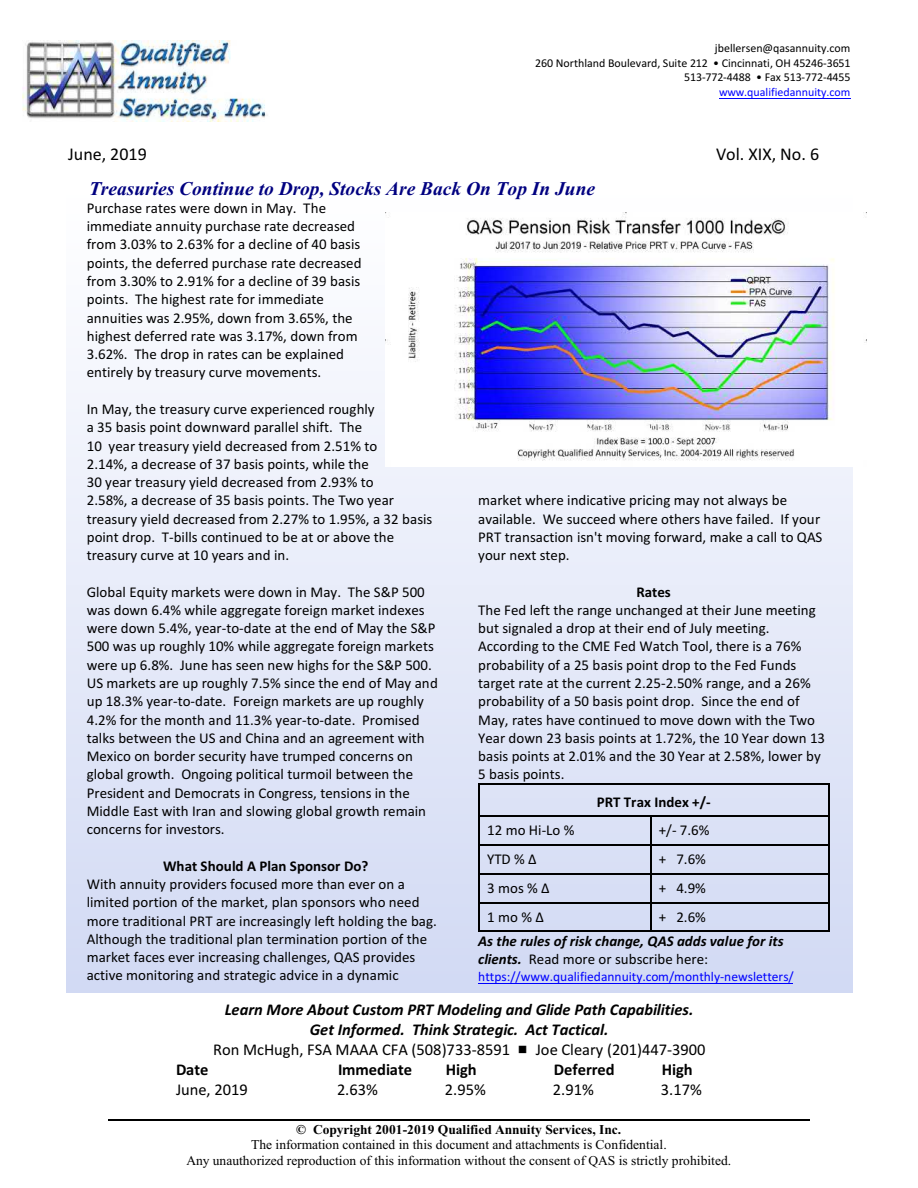
<style>
.page{position:relative;width:918px;height:1188px;background:#fff}
.page>*{position:absolute;margin:0;border:0;box-sizing:border-box;transform-origin:0 0}
.t1{font:italic 700 19.5px "Times New Roman";color:#000080}
.t2{font:18px "Calibri";color:#000}
.t3{font:italic 700 16.5px/20px "Calibri";color:#000;text-align:center}
.t4{font:16.5px "Calibri";color:#000}
.t5{font:700 16.5px "Calibri";letter-spacing:-.005em;color:#000}
.t6{font:15px/18.3px "Calibri";color:#000}
.t7{font:italic 700 15px/18.1px "Calibri";color:#000}
.t8{font:700 15px "Calibri";color:#000}
.t9{font:13.5px/15.5px "Times New Roman";color:#000;text-align:center}
.t10{font:13.5px "Calibri";color:#00f}
.t11{font:700 13.5px "Times New Roman";color:#000}
.t12{font:12px/14.7px "Calibri";color:#000;text-align:right}
.t13{font:12px "Calibri";color:#00f}
.s1{font-weight:400;font-style:normal}
</style>
<div class="page">
<img style="left:23px;top:41px;width:245px;height:81px">
<hr style="left:719px;top:98px;width:131px;height:1px;background:#00f">
<img style="left:67px;top:371px;width:786px;height:622px">
<hr style="left:478px;top:784px;width:2px;height:31px;background:#000">
<hr style="left:828px;top:784px;width:1px;height:31px;background:#000">
<hr style="left:478px;top:784px;width:351px;height:1px;background:#000">
<hr style="left:478px;top:815px;width:2px;height:29px;background:#000">
<hr style="left:478px;top:815px;width:172px;height:1px;background:#000">
<hr style="left:650px;top:815px;width:179px;height:1px;background:#000">
<hr style="left:478px;top:844px;width:2px;height:29px;background:#000">
<hr style="left:478px;top:844px;width:172px;height:1px;background:#000">
<hr style="left:650px;top:844px;width:179px;height:1px;background:#000">
<hr style="left:478px;top:873px;width:2px;height:29px;background:#000">
<hr style="left:478px;top:873px;width:172px;height:1px;background:#000">
<hr style="left:650px;top:873px;width:179px;height:1px;background:#000">
<hr style="left:478px;top:902px;width:2px;height:29px;background:#000">
<hr style="left:478px;top:902px;width:172px;height:2px;background:#000">
<hr style="left:478px;top:930px;width:172px;height:1px;background:#000">
<svg style="left:650px;top:816px;width:1px;height:114px"></svg>
<svg style="left:828px;top:816px;width:1px;height:114px"></svg>
<hr style="left:650px;top:902px;width:179px;height:2px;background:#000">
<hr style="left:650px;top:930px;width:179px;height:1px;background:#000">
<img style="left:385px;top:212px;width:482px;height:254px">
<hr style="left:478px;top:983px;width:315px;height:1px;background:#00f">
<hr style="left:108px;top:1120px;width:702px;height:1px;background:#000">
<p class="t12" style="left:535px;top:41px;width:317px">jbellersen@qasannuity.com<br>260 Northland Boulevard, Suite 212 • Cincinnati, OH 45246-3651<br>513-772-4488 • Fax 513-772-4455</p>
<p class="t13" style="left:719px;top:87px;width:133px">www.qualifiedannuity.com</p>
<p class="t2" style="left:68px;top:147px;width:80px">June, 2019</p>
<p class="t2" style="left:716px;top:147px;width:105px">Vol. XIX, No. 6</p>
<h1 class="t1" style="left:89px;top:181px;width:508px">Treasuries Continue to Drop, Stocks Are Back On Top In June</h1>
<p class="t6" style="left:87px;top:200px;width:276px">Purchase rates were down in May. The immediate annuity purchase rate decreased from 3.03% to 2.63% for a decline of 40 basis points, the deferred purchase rate decreased from 3.30% to 2.91% for a decline of 39 basis points. The highest rate for immediate annuities was 2.95%, down from 3.65%, the highest deferred rate was 3.17%, down from 3.62%. The drop in rates can be explained entirely by treasury curve movements.</p>
<p class="t6" style="left:87px;top:401px;width:347px">In May, the treasury curve experienced roughly<br>a 35 basis point downward parallel shift. The<br>10 year treasury yield decreased from 2.51% to<br>2.14%, a decrease of 37 basis points, while the<br>30 year treasury yield decreased from 2.93% to<br>2.58%, a decrease of 35 basis points. The Two year treasury yield decreased from 2.27% to 1.95%, a 32 basis point drop. T-bills continued to be at or above the treasury curve at 10 years and in.</p>
<p class="t6" style="left:87px;top:584px;width:353px">Global Equity markets were down in May. The S&amp;P 500 was down 6.4% while aggregate foreign market indexes were down 5.4%, year-to-date at the end of May the S&amp;P 500 was up roughly 10% while aggregate foreign markets were up 6.8%. June has seen new highs for the S&amp;P 500.<br>US markets are up roughly 7.5% since the end of May and up 18.3% year-to-date. Foreign markets are up roughly 4.2% for the month and 11.3% year-to-date. Promised talks between the US and China and an agreement with Mexico on border security have trumped concerns on global growth. Ongoing political turmoil between the President and Democrats in Congress, tensions in the Middle East with Iran and slowing global growth remain concerns for investors.</p>
<p class="t8" style="left:163px;top:859px;width:207px">What Should A Plan Sponsor Do?</p>
<p class="t6" style="left:87px;top:876px;width:352px">With annuity providers focused more than ever on a limited portion of the market, plan sponsors who need more traditional PRT are increasingly left holding the bag.<br>Although the traditional plan termination portion of the market faces ever increasing challenges, QAS provides active monitoring and strategic advice in a dynamic</p>
<p class="t6" style="left:478px;top:492px;width:346px">market where indicative pricing may not always be available. We succeed where others have failed. If your PRT transaction isn't moving forward, make a call to QAS your next step.</p>
<p class="t8" style="left:636px;top:585px;width:36px">Rates</p>
<p class="t6" style="left:478px;top:602px;width:348px">The Fed left the range unchanged at their June meeting but signaled a drop at their end of July meeting.<br>According to the CME Fed Watch Tool, there is a 76% probability of a 25 basis point drop to the Fed Funds target rate at the current 2.25-2.50% range, and a 26% probability of a 50 basis point drop. Since the end of May, rates have continued to move down with the Two Year down 23 basis points at 1.72%, the 10 Year down 13 basis points at 2.01% and the 30 Year at 2.58%, lower by 5 basis points.</p>
<p class="t8" style="left:597px;top:795px;width:115px">PRT Trax Index +/-</p>
<p class="t6" style="left:487px;top:822px;width:89px">12 mo Hi-Lo %</p>
<p class="t6" style="left:659px;top:822px;width:52px">+/- 7.6%</p>
<p class="t6" style="left:487px;top:851px;width:51px">YTD % Ä</p>
<p class="t6" style="left:659px;top:851px;width:49px">+ 7.6%</p>
<p class="t6" style="left:487px;top:880px;width:64px">3 mos % Ä</p>
<p class="t6" style="left:659px;top:880px;width:49px">+ 4.9%</p>
<p class="t6" style="left:487px;top:909px;width:58px">1 mo % Ä</p>
<p class="t6" style="left:659px;top:909px;width:49px">+ 2.6%</p>
<p class="t7" style="left:478px;top:933px;width:307px">As the rules of risk change, QAS adds value for its clients. <span class="s1">Read more or subscribe here:</span></p>
<p class="t10" style="left:478px;top:971px;width:317px">https://www.qualifiedannuity.com/monthly-newsletters/</p>
<p class="t3" style="left:225px;top:1001px;width:470px">Learn More About Custom PRT Modeling and Glide Path Capabilities.<br>Get Informed. Think Strategic. Act Tactical.</p>
<p class="t4" style="left:213px;top:1043px;width:298px">Ron McHugh, FSA MAAA CFA (508)733-8591</p>
<p class="t4" style="left:536px;top:1043px;width:171px">Joe Cleary (201)447-3900</p>
<p class="t5" style="left:176px;top:1063px;width:34px">Date</p>
<p class="t5" style="left:338px;top:1063px;width:76px">Immediate</p>
<p class="t5" style="left:446px;top:1063px;width:32px">High</p>
<p class="t5" style="left:554px;top:1063px;width:62px">Deferred</p>
<p class="t5" style="left:662px;top:1063px;width:32px">High</p>
<p class="t4" style="left:176px;top:1083px;width:73px">June, 2019</p>
<p class="t4" style="left:337px;top:1083px;width:42px">2.63%</p>
<p class="t4" style="left:445px;top:1083px;width:42px">2.95%</p>
<p class="t4" style="left:553px;top:1083px;width:42px">2.91%</p>
<p class="t4" style="left:661px;top:1083px;width:42px">3.17%</p>
<p class="t11" style="left:296px;top:1125px;width:326px">© Copyright 2001-2019 Qualified Annuity Services, Inc.</p>
<p class="t9" style="left:186px;top:1138px;width:546px">The information contained in this document and attachments is Confidential.<br>Any unauthorized reproduction of this information without the consent of QAS is strictly prohibited.</p>
</div>
